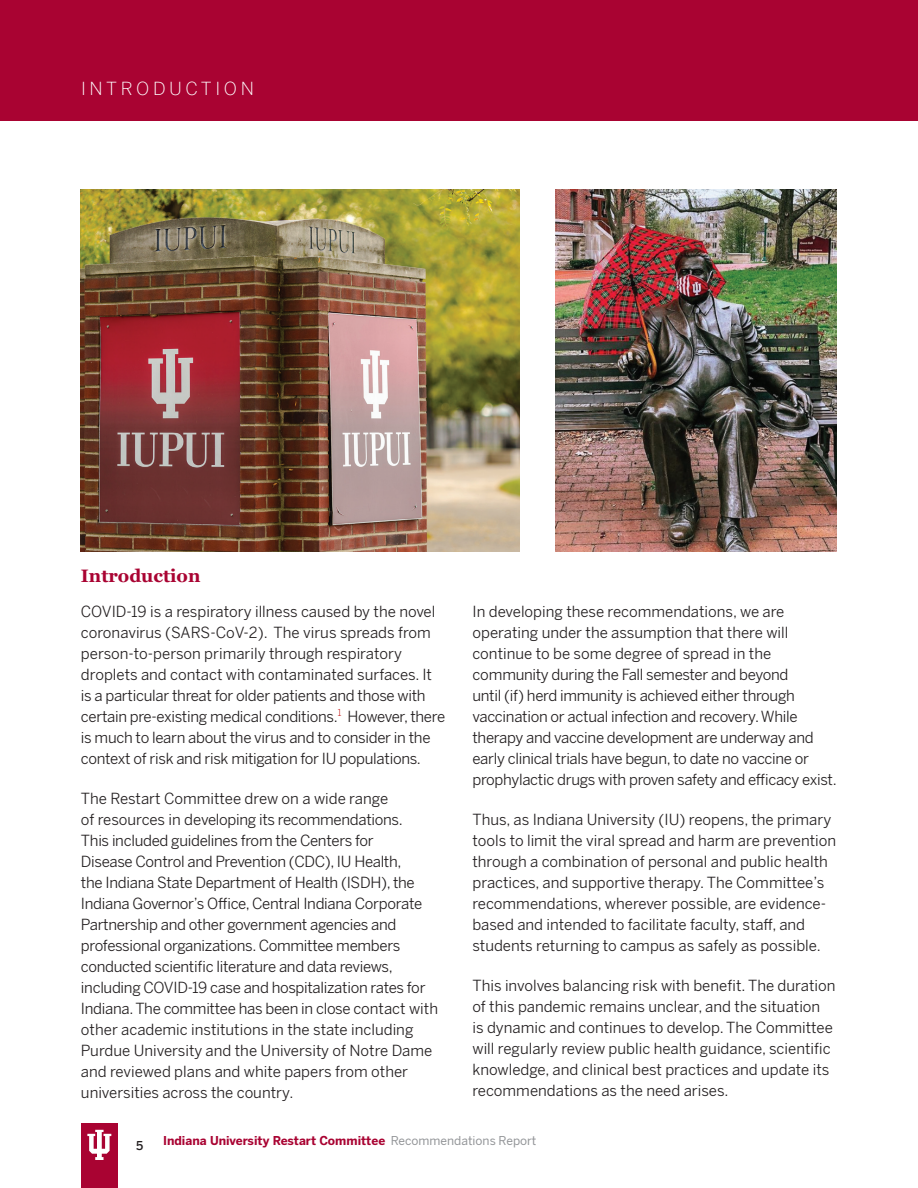
<style>
.page{position:relative;width:918px;height:1188px;background:#fff}
.page>*{position:absolute;margin:0;border:0;box-sizing:border-box;transform-origin:0 0}
.t1{font:700 18px "Georgia";color:#a90332}
.t2{font:300 18px "Benton Sans";letter-spacing:.2em;color:#fff}
.t3{font:15px/21px "Benton Sans";letter-spacing:-.015em;color:#231f20}
.t4{font:700 12px "Benton Sans";color:#a90332}
.t5{font:500 12px "Benton Sans";color:#231f20}
.s1{font-weight:400;color:#939598}
</style>
<div class="page">
<div style="left:0;top:0;width:918px;height:122px;background:#a90332"></div>
<div style="left:81px;top:1124px;width:37px;height:64px;background:#a90332"></div>
<svg style="left:87px;top:1130px;width:24px;height:30px"></svg>
<img style="left:81px;top:189px;width:438px;height:363px">
<img style="left:555px;top:189px;width:282px;height:363px">
<p class="t2" style="left:81px;top:78px;width:174px">INTRODUCTION</p>
<p class="t1" style="left:81px;top:565px;width:121px">Introduction</p>
<p class="t3" style="left:81px;top:601px;width:366px">COVID-19 is a respiratory illness caused by the novel coronavirus (SARS-CoV-2). The virus spreads from person-to-person primarily through respiratory droplets and contact with contaminated surfaces. It is a particular threat for older patients and those with certain pre-existing medical conditions.<sup>1</sup> However, there is much to learn about the virus and to consider in the context of risk and risk mitigation for IU populations.</p>
<p class="t3" style="left:81px;top:788px;width:359px">The Restart Committee drew on a wide range<br>of resources in developing its recommendations.<br>This included guidelines from the Centers for<br>Disease Control and Prevention (CDC), IU Health,<br>the Indiana State Department of Health (ISDH), the Indiana Governor’s Office, Central Indiana Corporate Partnership and other government agencies and professional organizations. Committee members conducted scientific literature and data reviews, including COVID-19 case and hospitalization rates for Indiana. The committee has been in close contact with other academic institutions in the state including Purdue University and the University of Notre Dame and reviewed plans and white papers from other universities across the country.</p>
<p class="t3" style="left:472px;top:601px;width:366px">In developing these recommendations, we are operating under the assumption that there will continue to be some degree of spread in the community during the Fall semester and beyond<br>until (if) herd immunity is achieved either through vaccination or actual infection and recovery. While therapy and vaccine development are underway and early clinical trials have begun, to date no vaccine or prophylactic drugs with proven safety and efficacy exist.</p>
<p class="t3" style="left:472px;top:809px;width:365px">Thus, as Indiana University (IU) reopens, the primary tools to limit the viral spread and harm are prevention through a combination of personal and public health practices, and supportive therapy. The Committee’s recommendations, wherever possible, are evidence&shy;based and intended to facilitate faculty, staff, and students returning to campus as safely as possible.</p>
<p class="t3" style="left:472px;top:975px;width:365px">This involves balancing risk with benefit. The duration of this pandemic remains unclear, and the situation<br>is dynamic and continues to develop. The Committee will regularly review public health guidance, scientific knowledge, and clinical best practices and update its recommendations as the need arises.</p>
<p class="t5" style="left:136px;top:1138px;width:9px">5</p>
<p class="t4" style="left:163px;top:1133px;width:375px">Indiana University Restart Committee <span class="s1">Recommendations Report</span></p>
</div>
